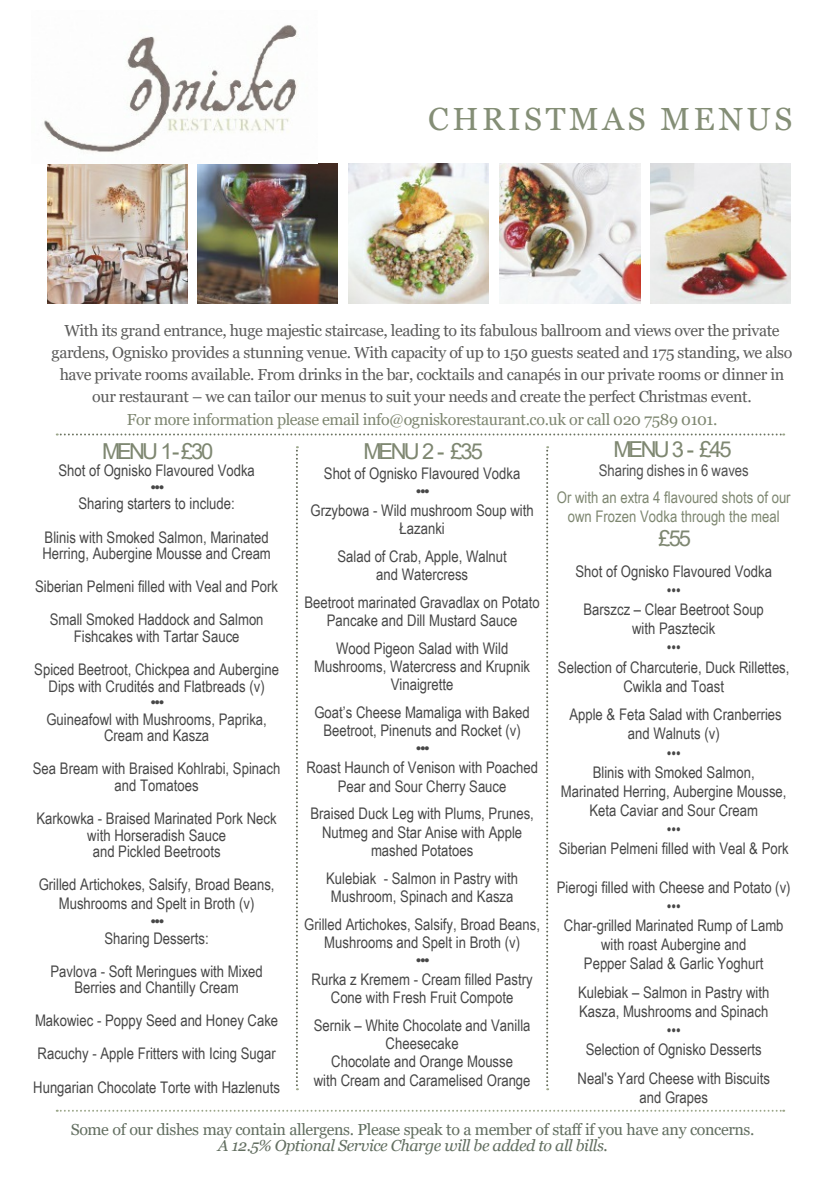
<style>
.page{position:relative;width:840px;height:1191px;background:#fff}
.page>*{position:absolute;margin:0;border:0;box-sizing:border-box;transform-origin:0 0}
.t1{font:32px "Georgia";letter-spacing:.115em;color:#848e76}
.t2{font:22px "Arial";letter-spacing:-.12em;color:#7e8771}
.t3{font:16px/18.4px "Arial Narrow";color:#474747;text-align:center}
.t4{font:16px/22.2px "Georgia";letter-spacing:-.025em;color:#5c5c5b;text-align:center}
.t5{font:16px "Georgia";letter-spacing:-.025em;color:#636f61}
.t6{font:16px "Georgia";letter-spacing:-.025em;color:#7e8771}
.t7{font:16px/19.2px "Arial Narrow";color:#7e8771;text-align:center}
.t8{font:italic 16px "Georgia";letter-spacing:-.025em;color:#636f61}
.t9{font:16px "Arial Narrow";color:#505050}
.t10{font:16px "Arial";color:#474747}
</style>
<div class="page">
<svg style="left:296px;top:446px;width:2px;height:644px"></svg>
<svg style="left:546px;top:446px;width:2px;height:644px"></svg>
<svg style="left:57px;top:433px;width:726px;height:2px"></svg>
<img style="left:47px;top:164px;width:141px;height:140px">
<img style="left:197px;top:164px;width:140px;height:140px">
<img style="left:348px;top:164px;width:140px;height:140px">
<img style="left:499px;top:164px;width:140px;height:140px">
<img style="left:650px;top:164px;width:140px;height:140px">
<img style="left:44px;top:25px;width:256px;height:127px">
<svg style="left:57px;top:1109px;width:726px;height:2px"></svg>
<h1 class="t1" style="left:428px;top:106px;width:365px">CHRISTMAS MENUS</h1>
<p class="t4" style="left:52px;top:320px;width:741px">With its grand entrance, huge majestic staircase, leading to its fabulous ballroom and views over the private gardens, Ognisko provides a stunning venue. With capacity of up to 150 guests seated and 175 standing, we also have private rooms available. From drinks in the bar, cocktails and canapés in our private rooms or dinner in our restaurant – we can tailor our menus to suit your needs and create the perfect Christmas event.</p>
<p class="t6" style="left:127px;top:412px;width:591px">For more information please email info@ogniskorestaurant.co.uk or call 020 7589 0101.</p>
<h2 class="t2" style="left:613px;top:441px;width:120px">MENU 3 - £45</h2>
<p class="t9" style="left:598px;top:465px;width:151px">Sharing dishes in 6 waves</p>
<p class="t7" style="left:556px;top:489px;width:235px">Or with an extra 4 flavoured shots of our own Frozen Vodka through the meal</p>
<h2 class="t2" style="left:658px;top:530px;width:34px">£55</h2>
<p class="t3" style="left:575px;top:563px;width:198px">Shot of Ognisko Flavoured Vodka</p>
<p class="t3" style="left:583px;top:582px;width:182px;line-height:19.2px">•••<br>Barszcz – Clear Beetroot Soup with Pasztecik</p>
<p class="t3" style="left:557px;top:639px;width:233px;line-height:19.2px">•••<br>Selection of Charcuterie, Duck Rillettes,<br>Cwikla and Toast</p>
<p class="t3" style="left:569px;top:706px;width:214px;line-height:19.2px">Apple &amp; Feta Salad with Cranberries and Walnuts (v)</p>
<p class="t3" style="left:560px;top:745px;width:227px;line-height:19.2px">•••<br>Blinis with Smoked Salmon,<br>Marinated Herring, Aubergine Mousse,<br>Keta Caviar and Sour Cream</p>
<p class="t3" style="left:558px;top:821px;width:231px;line-height:19.2px">•••<br>Siberian Pelmeni filled with Veal &amp; Pork</p>
<p class="t3" style="left:556px;top:879px;width:235px">Pierogi filled with Cheese and Potato (v)</p>
<p class="t3" style="left:563px;top:898px;width:221px;line-height:19.2px">•••<br>Char-grilled Marinated Rump of Lamb with roast Aubergine and<br>Pepper Salad &amp; Garlic Yoghurt</p>
<p class="t3" style="left:577px;top:984px;width:193px;line-height:19.2px;text-align:left">Kulebiak – Salmon in Pastry with<br>Kasza, Mushrooms and Spinach</p>
<p class="t3" style="left:585px;top:1022px;width:177px;line-height:19.2px">•••<br>Selection of Ognisko Desserts</p>
<p class="t3" style="left:577px;top:1070px;width:194px;line-height:19.2px">Neal's Yard Cheese with Biscuits and Grapes</p>
<h2 class="t2" style="left:363px;top:443px;width:121px">MENU 2 - £35</h2>
<p class="t3" style="left:324px;top:465px;width:198px">Shot of Ognisko Flavoured Vodka</p>
<p class="t10" style="left:415px;top:485px;width:15px">•••</p>
<p class="t3" style="left:310px;top:502px;width:225px">Grzybowa - Wild mushroom Soup with<br>Łazanki</p>
<p class="t3" style="left:337px;top:548px;width:171px">Salad of Crab, Apple, Walnut and Watercress</p>
<p class="t3" style="left:304px;top:594px;width:236px">Beetroot marinated Gravadlax on Potato<br>Pancake and Dill Mustard Sauce</p>
<p class="t3" style="left:314px;top:640px;width:217px">Wood Pigeon Salad with Wild<br>Mushrooms, Watercress and Krupnik<br>Vinaigrette</p>
<p class="t3" style="left:314px;top:704px;width:217px">Goat’s Cheese Mamaliga with Baked<br>Beetroot, Pinenuts and Rocket (v)</p>
<p class="t10" style="left:415px;top:743px;width:15px">•••</p>
<p class="t3" style="left:306px;top:760px;width:233px">Roast Haunch of Venison with Poached<br>Pear and Sour Cherry Sauce</p>
<p class="t3" style="left:310px;top:805px;width:225px">Braised Duck Leg with Plums, Prunes,<br>Nutmeg and Star Anise with Apple mashed Potatoes</p>
<p class="t3" style="left:326px;top:870px;width:193px;text-align:left">Kulebiak - Salmon in Pastry with<br>Mushroom, Spinach and Kasza</p>
<p class="t3" style="left:304px;top:916px;width:237px">Grilled Artichokes, Salsify, Broad Beans,<br>Mushrooms and Spelt in Broth (v)</p>
<p class="t10" style="left:415px;top:954px;width:15px">•••</p>
<p class="t3" style="left:311px;top:971px;width:222px">Rurka z Kremem - Cream filled Pastry<br>Cone with Fresh Fruit Compote</p>
<p class="t3" style="left:313px;top:1017px;width:218px">Sernik – White Chocolate and Vanilla<br>Cheesecake<br>Chocolate and Orange Mousse<br>with Cream and Caramelised Orange</p>
<h2 class="t2" style="left:102px;top:443px;width:113px">MENU 1 - £30</h2>
<p class="t3" style="left:58px;top:463px;width:198px">Shot of Ognisko Flavoured Vodka</p>
<p class="t10" style="left:150px;top:481px;width:15px">•••</p>
<p class="t3" style="left:45px;top:489px;width:225px;line-height:33px">Sharing starters to include:<br>Blinis with Smoked Salmon, Marinated</p>
<p class="t3" style="left:35px;top:538px;width:244px;line-height:33px">Herring, Aubergine Mousse and Cream<br>Siberian Pelmeni filled with Veal and Pork<br>Small Smoked Haddock and Salmon</p>
<p class="t3" style="left:34px;top:621px;width:246px;line-height:33px">Fishcakes with Tartar Sauce<br>Spiced Beetroot, Chickpea and Aubergine</p>
<p class="t3" style="left:49px;top:678px;width:217px">Dips with Crudités and Flatbreads (v)</p>
<p class="t10" style="left:150px;top:696px;width:15px">•••</p>
<p class="t3" style="left:46px;top:712px;width:222px;line-height:16.6px">Guineafowl with Mushrooms, Paprika,<br>Cream and Kasza</p>
<p class="t3" style="left:33px;top:762px;width:249px;line-height:16.6px">Sea Bream with Braised Kohlrabi, Spinach and Tomatoes</p>
<p class="t3" style="left:37px;top:811px;width:241px;line-height:16.6px">Karkowka - Braised Marinated Pork Neck with Horseradish Sauce<br>and Pickled Beetroots</p>
<p class="t3" style="left:39px;top:877px;width:237px">Grilled Artichokes, Salsify, Broad Beans,<br>Mushrooms and Spelt in Broth (v)</p>
<p class="t10" style="left:150px;top:915px;width:15px">•••</p>
<p class="t3" style="left:50px;top:922px;width:214px;line-height:33.2px">Sharing Desserts:<br>Pavlova - Soft Meringues with Mixed</p>
<p class="t3" style="left:33px;top:972px;width:248px;line-height:33px">Berries and Chantilly Cream<br>Makowiec - Poppy Seed and Honey Cake Racuchy - Apple Fritters with Icing Sugar Hungarian Chocolate Torte with Hazlenuts</p>
<p class="t5" style="left:71px;top:1123px;width:684px">Some of our dishes may contain allergens. Please speak to a member of staff if you have any concerns.</p>
<p class="t8" style="left:218px;top:1139px;width:391px">A 12.5% Optional Service Charge will be added to all bills.</p>
</div>
